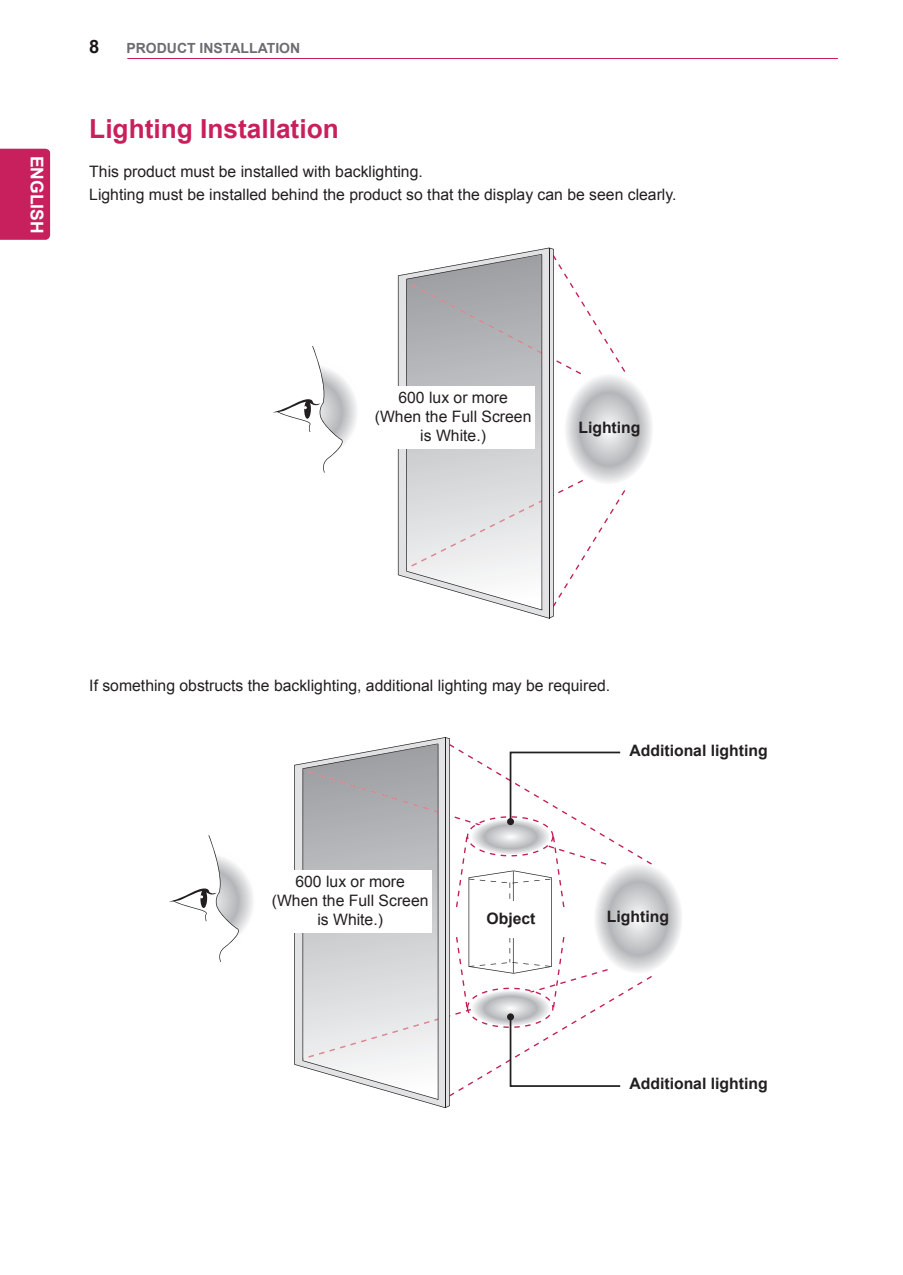
<style>
.page{position:relative;width:903px;height:1275px;background:#fff}
.page>*{position:absolute;margin:0;border:0;box-sizing:border-box;transform-origin:0 0}
.Title-1{font:700 26.25px "Arial";color:#c8205d}
.t1{font:700 21px "Arial";color:#fff}
.t2{font:700 18.38px "Arial";color:#1a161a}
.t3{font:700 17.5px "Arial";color:#fff}
.Body{font:15.75px/19.2px "Arial";color:#231f20;text-align:center}
.Body-2{font:700 15.75px "Arial";color:#231f20}
.t4{font:700 14px "Arial";color:#6c6d70}
</style>
<div class="page">
<hr style="left:127px;top:58px;width:711px;height:1px;background:#c8205d">
<div style="left:0;top:149px;width:50px;height:91px;background:#c8205d"></div>
<svg style="left:398px;top:248px;width:156px;height:371px"></svg>
<hr style="left:549px;top:248px;width:1px;height:371px;background:#231f20">
<svg style="left:273px;top:346px;width:84px;height:127px"></svg>
<svg style="left:402px;top:255px;width:250px;height:352px"></svg>
<svg style="left:169px;top:835px;width:84px;height:127px"></svg>
<svg style="left:294px;top:737px;width:156px;height:371px"></svg>
<hr style="left:445px;top:737px;width:1px;height:371px;background:#231f20">
<svg style="left:298px;top:744px;width:384px;height:352px"></svg>
<div style="left:507px;top:818px;width:7px;height:7px;background:#231f20;border-radius:50%"></div>
<div style="left:371px;top:386px;width:164px;height:63px;background:#fff"></div>
<div style="left:268px;top:870px;width:164px;height:63px;background:#fff"></div>
<p class="t3" style="left:49px;top:156px;width:79px;rotate:90deg">ENGLISH</p>
<h2 class="t1" style="left:50px;top:172px;width:47px;rotate:90deg">ENG</h2>
<p class="t2" style="left:89px;top:34px;width:12px">8</p>
<p class="t4" style="left:126px;top:39px;width:175px">PRODUCT INSTALLATION</p>
<p class="Title-1" style="left:89px;top:111px;width:251px">Lighting Installation</p>
<p class="Body" style="left:89px;top:162px;width:335px">This product must be installed with backlighting.</p>
<p class="Body" style="left:89px;top:185px;width:589px">Lighting must be installed behind the product so that the display can be seen clearly.</p>
<p class="Body" style="left:398px;top:387px;width:111px">600 lux or more</p>
<p class="Body" style="left:375px;top:407px;width:158px">(When the Full Screen is White.)</p>
<p class="Body-2" style="left:578px;top:416px;width:64px">Lighting</p>
<p class="Body" style="left:89px;top:676px;width:522px">If something obstructs the backlighting, additional lighting may be required.</p>
<p class="Body-2" style="left:629px;top:740px;width:140px">Additional lighting</p>
<p class="Body" style="left:295px;top:872px;width:111px">600 lux or more</p>
<p class="Body" style="left:272px;top:891px;width:158px">(When the Full Screen is White.)</p>
<p class="Body-2" style="left:486px;top:908px;width:51px">Object</p>
<p class="Body-2" style="left:607px;top:905px;width:64px">Lighting</p>
<p class="Body-2" style="left:629px;top:1073px;width:140px">Additional lighting</p>
</div>
